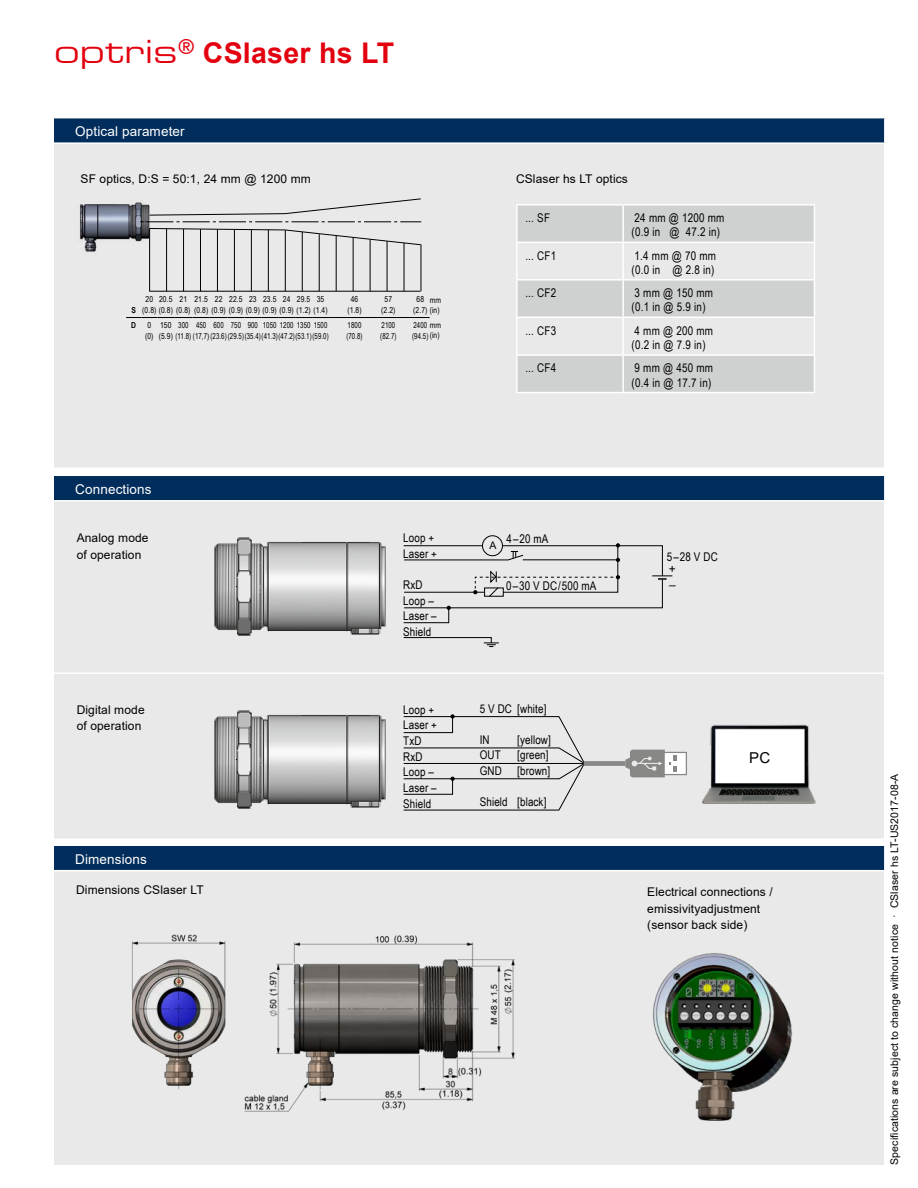
<style>
.page{position:relative;width:918px;height:1188px;background:#fff}
.page>*{position:absolute;margin:0;border:0;box-sizing:border-box;transform-origin:0 0}
.t1{font:700 28.5px "Arial";letter-spacing:.01em;color:#e3000f}
.t2{font:15px "Arial";color:#000}
.t3{font:13.5px "Arial";letter-spacing:.01em;color:#fff}
.t4{font:12px/15.8px "Arial Narrow";letter-spacing:.01em;color:#000}
.t5{font:12px/16.5px "Arial";letter-spacing:.01em;color:#000}
.t6{font:10.5px "Arial";letter-spacing:.01em;color:#000}
.t7{font:8.25px/10.8px "Arial Narrow";letter-spacing:.01em;color:#000}
.t8{font:8.25px/10.8px "Arial Narrow";letter-spacing:.01em;color:#000;scale:.9 1}
.t9{font:700 8.25px "Arial Narrow";color:#000}
.s1{font-family:"Eurostile Ex Two Normal";font-weight:400;font-size:31.5px}
</style>
<div class="page">
<div style="left:54px;top:141px;width:830px;height:1024px;background:#e9e9e9"></div>
<hr style="left:48px;top:672px;width:845px;height:2px;background:#fff">
<img style="left:214px;top:537px;width:172px;height:99px">
<div style="left:482px;top:535px;width:21px;height:21px;border:1px solid #000;border-radius:50%"></div>
<svg style="left:403px;top:637px;width:96px;height:10px"></svg>
<img style="left:214px;top:710px;width:172px;height:99px">
<img style="left:702px;top:724px;width:114px;height:80px">
<svg style="left:403px;top:714px;width:181px;height:97px"></svg>
<div style="left:584px;top:761px;width:41px;height:5px;background:#878786"></div>
<div style="left:663px;top:752px;width:24px;height:23px;background:#fff;border:1px solid #878786"></div>
<svg style="left:625px;top:750px;width:52px;height:27px"></svg>
<svg style="left:403px;top:543px;width:269px;height:80px"></svg>
<svg style="left:518px;top:206px;width:296px;height:186px;fill:#cfd0d0"></svg>
<svg style="left:518px;top:243px;width:104px;height:111px"></svg>
<hr style="left:516px;top:204px;width:107px;height:2px;background:#fff">
<hr style="left:623px;top:204px;width:192px;height:2px;background:#fff">
<hr style="left:622px;top:206px;width:2px;height:36px;background:#fff">
<hr style="left:516px;top:242px;width:107px;height:1px;background:#fff">
<hr style="left:623px;top:242px;width:192px;height:1px;background:#fff">
<hr style="left:622px;top:243px;width:2px;height:36px;background:#fff">
<hr style="left:516px;top:279px;width:107px;height:2px;background:#fff">
<hr style="left:623px;top:279px;width:192px;height:2px;background:#fff">
<hr style="left:622px;top:281px;width:2px;height:36px;background:#fff">
<hr style="left:516px;top:317px;width:107px;height:1px;background:#fff">
<hr style="left:623px;top:317px;width:192px;height:1px;background:#fff">
<hr style="left:622px;top:318px;width:2px;height:36px;background:#fff">
<hr style="left:516px;top:354px;width:107px;height:2px;background:#fff">
<hr style="left:623px;top:354px;width:192px;height:2px;background:#fff">
<hr style="left:622px;top:356px;width:2px;height:36px;background:#fff">
<hr style="left:516px;top:392px;width:107px;height:1px;background:#fff">
<hr style="left:623px;top:392px;width:192px;height:1px;background:#fff">
<hr style="left:814px;top:206px;width:1px;height:36px;background:#fff">
<hr style="left:814px;top:243px;width:1px;height:36px;background:#fff">
<hr style="left:814px;top:281px;width:1px;height:36px;background:#fff">
<hr style="left:814px;top:318px;width:1px;height:36px;background:#fff">
<hr style="left:814px;top:356px;width:1px;height:36px;background:#fff">
<hr style="left:516px;top:206px;width:2px;height:36px;background:#fff">
<hr style="left:516px;top:243px;width:2px;height:36px;background:#fff">
<hr style="left:516px;top:281px;width:2px;height:36px;background:#fff">
<hr style="left:516px;top:318px;width:2px;height:36px;background:#fff">
<hr style="left:516px;top:356px;width:2px;height:36px;background:#fff">
<svg style="left:149px;top:198px;width:272px;height:18px"></svg>
<img style="left:80px;top:202px;width:69px;height:50px">
<hr style="left:149px;top:228px;width:1px;height:63px;background:#000">
<hr style="left:166px;top:228px;width:1px;height:63px;background:#000">
<hr style="left:183px;top:229px;width:1px;height:62px;background:#000">
<hr style="left:200px;top:229px;width:1px;height:62px;background:#000">
<hr style="left:217px;top:229px;width:1px;height:62px;background:#000">
<hr style="left:234px;top:229px;width:1px;height:62px;background:#000">
<hr style="left:251px;top:230px;width:1px;height:61px;background:#000">
<hr style="left:268px;top:230px;width:1px;height:61px;background:#000">
<hr style="left:285px;top:230px;width:1px;height:61px;background:#000">
<hr style="left:302px;top:232px;width:1px;height:59px;background:#000">
<hr style="left:319px;top:234px;width:1px;height:57px;background:#000">
<hr style="left:336px;top:236px;width:1px;height:55px;background:#000">
<hr style="left:353px;top:238px;width:1px;height:53px;background:#000">
<hr style="left:370px;top:239px;width:1px;height:52px;background:#000">
<hr style="left:387px;top:241px;width:1px;height:50px;background:#000">
<hr style="left:404px;top:243px;width:1px;height:48px;background:#000">
<hr style="left:421px;top:244px;width:1px;height:47px;background:#000">
<svg style="left:140px;top:222px;width:282px;height:24px"></svg>
<svg style="left:126px;top:317px;width:304px;height:1px"></svg>
<hr style="left:149px;top:291px;width:272px;height:1px;background:#000">
<div style="left:54px;top:118px;width:831px;height:25px;background:#002d5b"></div>
<hr style="left:884px;top:118px;width:2px;height:24px;background:#fff">
<hr style="left:54px;top:142px;width:832px;height:2px;background:#fff">
<div style="left:54px;top:475px;width:831px;height:26px;background:#002d5b"></div>
<hr style="left:54px;top:475px;width:832px;height:1px;background:#fff">
<hr style="left:884px;top:476px;width:2px;height:24px;background:#fff">
<hr style="left:54px;top:500px;width:832px;height:2px;background:#fff">
<div style="left:54px;top:845px;width:831px;height:26px;background:#002d5b"></div>
<hr style="left:884px;top:846px;width:2px;height:24px;background:#fff">
<hr style="left:54px;top:870px;width:832px;height:1px;background:#fff">
<div style="left:46px;top:838px;width:840px;height:8px;background:#fff"></div>
<div style="left:46px;top:468px;width:840px;height:7px;background:#fff"></div>
<img style="left:131px;top:934px;width:384px;height:178px">
<img style="left:653px;top:953px;width:140px;height:168px">
<h1 class="t1" style="left:54px;top:33px;width:342px"><span class="s1">optris</span><sup>®</sup> CSlaser hs LT</h1>
<p class="t3" style="left:75px;top:122px;width:111px">Optical parameter</p>
<p class="t5" style="left:81px;top:171px;width:232px">SF optics, D:S = 50:1, 24 mm @ 1200 mm</p>
<p class="t5" style="left:516px;top:171px;width:113px">CSlaser hs LT optics</p>
<p class="t4" style="left:525px;top:210px;width:26px">... SF</p>
<p class="t4" style="left:632px;top:210px;width:94px;line-height:14.2px">24 mm @ 1200 mm (0.9 in @ 47.2 in)</p>
<p class="t4" style="left:525px;top:247px;width:32px">... CF1</p>
<p class="t4" style="left:632px;top:248px;width:86px;line-height:14.2px">1.4 mm @ 70 mm (0.0 in @ 2.8 in)</p>
<p class="t4" style="left:525px;top:284px;width:32px">... CF2</p>
<p class="t4" style="left:632px;top:285px;width:83px;line-height:14.2px">3 mm @ 150 mm (0.1 in @ 5.9 in)</p>
<p class="t4" style="left:525px;top:322px;width:32px">... CF3</p>
<p class="t4" style="left:632px;top:323px;width:83px;line-height:14.2px">4 mm @ 200 mm (0.2 in @ 7.9 in)</p>
<p class="t4" style="left:525px;top:360px;width:32px">... CF4</p>
<p class="t4" style="left:632px;top:360px;width:83px;line-height:14.2px">9 mm @ 450 mm (0.4 in @ 17.7 in)</p>
<p class="t9" style="left:131px;top:303px;width:6px">S</p>
<p class="t7" style="left:142px;top:293px;width:187px;text-indent:3px">20<br>(0.8) (0.8) (0.8) (0.8) (0.9) (0.9) (0.9) (0.9) (0.9) (1.2) (1.4)</p>
<p class="t7" style="left:159px;top:293px;width:15px">20.5</p>
<p class="t7" style="left:180px;top:293px;width:9px">21</p>
<p class="t7" style="left:194px;top:293px;width:15px">21.5</p>
<p class="t7" style="left:215px;top:293px;width:9px">22</p>
<p class="t7" style="left:229px;top:293px;width:15px">22.5</p>
<p class="t7" style="left:249px;top:293px;width:9px">23</p>
<p class="t7" style="left:263px;top:293px;width:15px">23.5</p>
<p class="t7" style="left:283px;top:293px;width:9px">24</p>
<p class="t7" style="left:297px;top:293px;width:15px">29.5</p>
<p class="t7" style="left:317px;top:293px;width:9px">35</p>
<p class="t7" style="left:347px;top:293px;width:16px;text-align:center">46 (1.8)</p>
<p class="t7" style="left:381px;top:293px;width:16px;text-align:center">57 (2.2)</p>
<p class="t7" style="left:413px;top:293px;width:28px;text-indent:3px">68 (2.7) (in)</p>
<p class="t7" style="left:430px;top:294px;width:13px">mm</p>
<p class="t8" style="left:178px;top:320px;width:13px">300</p>
<p class="t8" style="left:196px;top:320px;width:13px">450</p>
<p class="t8" style="left:214px;top:320px;width:13px">600</p>
<p class="t8" style="left:231px;top:320px;width:13px">750</p>
<p class="t8" style="left:248px;top:320px;width:13px">900</p>
<p class="t8" style="left:263px;top:320px;width:73px">1050 1200 1350 1500</p>
<p class="t8" style="left:346px;top:320px;width:20px">1800 (70.8)</p>
<p class="t8" style="left:380px;top:320px;width:20px">2100 (82.7)</p>
<p class="t8" style="left:412px;top:320px;width:34px">2400 mm (94.5)(in)</p>
<p class="t9" style="left:131px;top:319px;width:6px">D</p>
<p class="t7" style="left:145px;top:320px;width:10px">0 (0)</p>
<p class="t7" style="left:159px;top:320px;width:172px">150<br>(5.9) (11.8) (17,7)(23.6)(29.5)(35.4)(41.3)(47.2)(53.1)(59.0)</p>
<p class="t3" style="left:75px;top:480px;width:78px">Connections</p>
<p class="t5" style="left:77px;top:530px;width:73px">Analog mode of operation</p>
<p class="t5" style="left:77px;top:701px;width:70px">Digital mode of operation</p>
<p class="t3" style="left:75px;top:849px;width:73px">Dimensions</p>
<p class="t4" style="left:403px;top:530px;width:35px">Loop +<br>Laser +</p>
<p class="t4" style="left:403px;top:576px;width:35px">RxD<br>Loop –<br>Laser –<br>Shield</p>
<p class="t6" style="left:489px;top:538px;width:9px">A</p>
<p class="t4" style="left:507px;top:530px;width:43px">4 – 20 mA</p>
<p class="t4" style="left:506px;top:577px;width:92px">0 – 30 V DC / 500 mA</p>
<p class="t4" style="left:403px;top:701px;width:35px">Loop +<br>Laser +<br>TxD<br>RxD<br>Loop –<br>Laser –<br>Shield</p>
<p class="t4" style="left:480px;top:700px;width:68px">5 V DC [white]</p>
<p class="t4" style="left:480px;top:731px;width:11px">IN</p>
<p class="t4" style="left:517px;top:731px;width:35px">[yellow]</p>
<p class="t4" style="left:480px;top:747px;width:23px">OUT</p>
<p class="t4" style="left:517px;top:747px;width:33px">[green]</p>
<p class="t4" style="left:480px;top:762px;width:24px">GND</p>
<p class="t4" style="left:517px;top:762px;width:34px">[brown]</p>
<p class="t4" style="left:480px;top:794px;width:68px">Shield [black]</p>
<p class="t4" style="left:667px;top:548px;width:52px">5 – 28 V DC</p>
<p class="t5" style="left:669px;top:561px;width:9px;line-height:15.8px">+ –</p>
<p class="t2" style="left:749px;top:747px;width:22px">PC</p>
<p class="t5" style="left:76px;top:881px;width:129px">Dimensions CSlaser LT</p>
<p class="t5" style="left:647px;top:884px;width:127px">Electrical connections / emissivityadjustment (sensor back side)</p>
<p class="t6" style="left:887px;top:1165px;width:392px;rotate:-90deg">Specifications are subject to change without notice · CSlaser hs LT-US2017-08-A</p>
</div>
